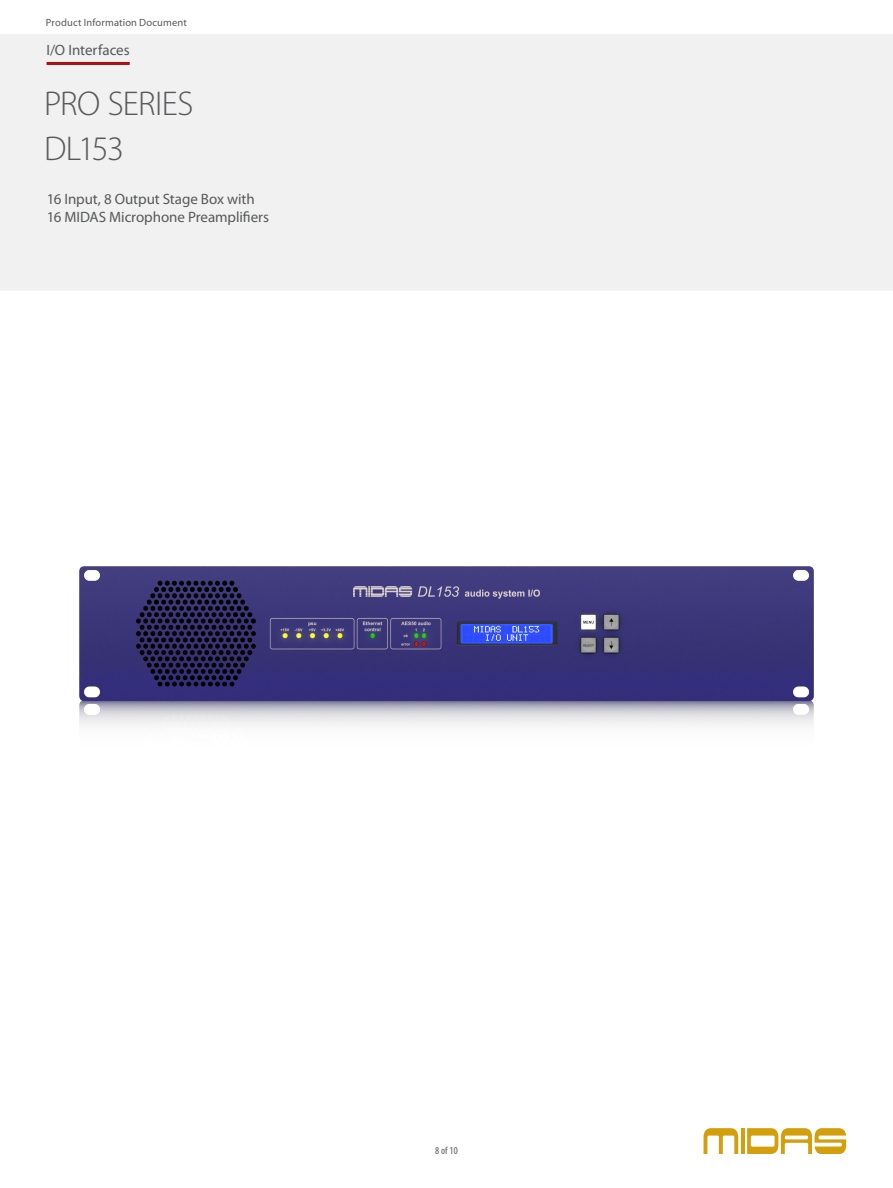
<style>
.page{position:relative;width:893px;height:1188px;background:#fff}
.page>*{position:absolute;margin:0;border:0;box-sizing:border-box;transform-origin:0 0}
.t1{font:300 34.5px/44.8px "Myriad Pro";letter-spacing:-.025em;color:#57585a}
.t2{font:15px/18px "Myriad Pro";letter-spacing:-.005em;color:#57585a}
.t3{font:10.5px "Myriad Pro";letter-spacing:.015em;color:#57585a}
.t4{font:condensed 10.5px "Myriad Pro";color:#57585a}
</style>
<div class="page">
<img style="left:0;top:34px;width:893px;height:1113px">
<hr style="left:47px;top:62px;width:83px;height:3px;background:#b00d15">
<svg style="left:703px;top:1128px;width:143px;height:26px"></svg>
<img style="left:80px;top:567px;width:733px;height:179px">
<p class="t3" style="left:46px;top:16px;width:142px">Product Information Document</p>
<p class="t2" style="left:47px;top:40px;width:85px">I/O Interfaces</p>
<h1 class="t1" style="left:44px;top:82px;width:151px">PRO SERIES<br>DL153</h1>
<p class="t2" style="left:47px;top:190px;width:224px">16 Input, 8 Output Stage Box with<br>16 MIDAS Microphone Preamplifiers</p>
<p class="t4" style="left:435px;top:1144px;width:24px">8 of 10</p>
</div>
